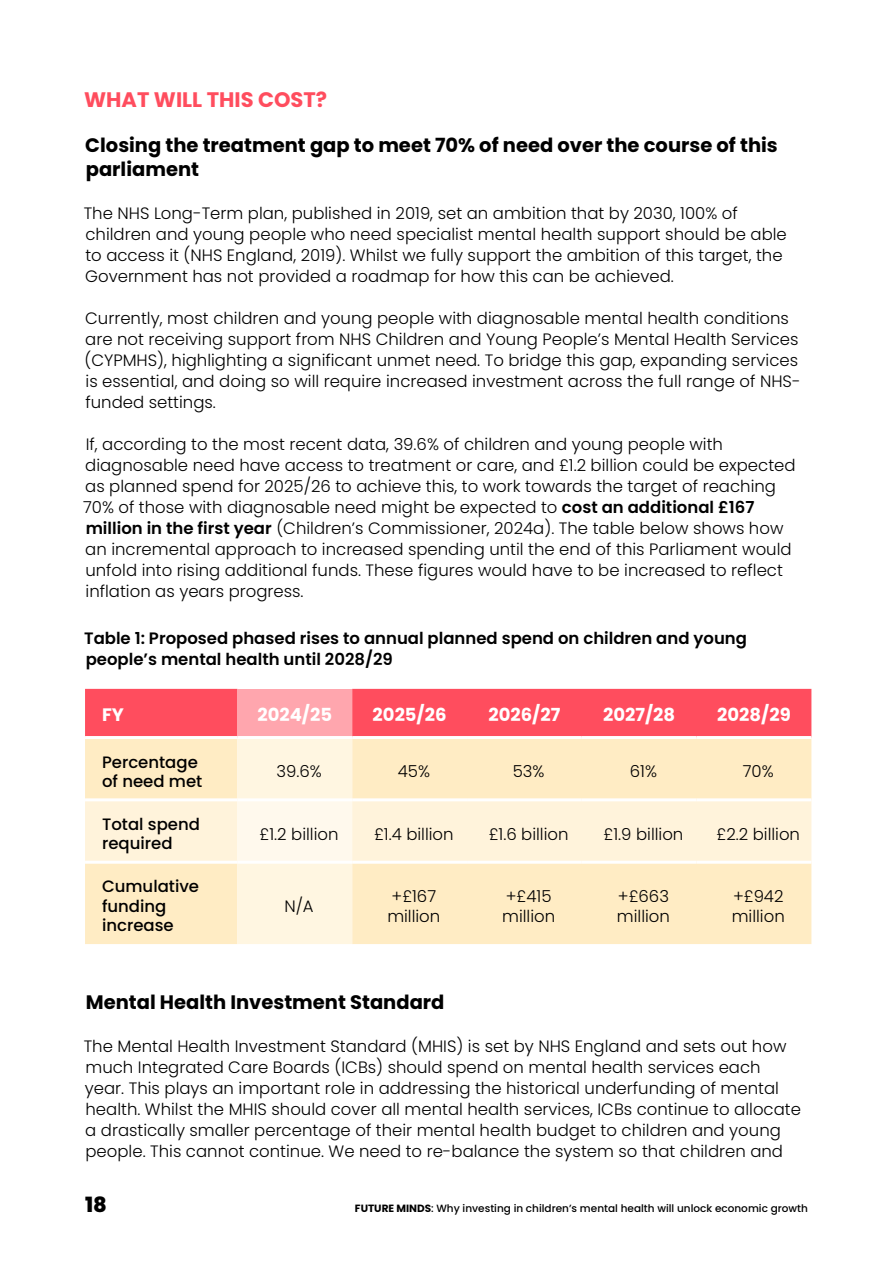
<style>
.page{position:relative;width:893px;height:1263px;background:#fff}
.page>*{position:absolute;margin:0;border:0;box-sizing:border-box;transform-origin:0 0}
.t1{font:700 21px "Poppins";color:#ff4d5e}
.t2{font:800 21px "Poppins";color:#000}
.t3{font:700 19.5px/24px "Poppins";color:#000}
.t4{font:700 18px "Poppins";color:#fff}
.t5{font:300 16.5px/21px "Poppins";color:#000}
.t6{font:600 16.5px/21px "Poppins";color:#000}
.t7{font:500 16.5px/19.5px "Poppins";color:#000}
.t8{font:500 10.5px "Poppins";color:#000}
.s1{font-weight:600}
.s2{font-weight:700}
</style>
<div class="page">
<svg style="left:85px;top:689px;width:726px;height:255px;background:#ffd1b9"></svg>
<div style="left:237px;top:800px;width:115px;height:62px;background:#fff9ed"></div>
<hr style="left:85px;top:736px;width:152px;height:3px;background:#fff">
<hr style="left:237px;top:736px;width:115px;height:3px;background:#fff">
<hr style="left:352px;top:736px;width:115px;height:3px;background:#fff">
<hr style="left:467px;top:736px;width:115px;height:3px;background:#fff">
<hr style="left:582px;top:736px;width:115px;height:3px;background:#fff">
<hr style="left:697px;top:736px;width:114px;height:3px;background:#fff">
<hr style="left:85px;top:798px;width:152px;height:3px;background:#fff">
<hr style="left:237px;top:798px;width:115px;height:3px;background:#fff">
<hr style="left:352px;top:798px;width:115px;height:3px;background:#fff">
<hr style="left:467px;top:798px;width:115px;height:3px;background:#fff">
<hr style="left:582px;top:798px;width:115px;height:3px;background:#fff">
<hr style="left:697px;top:798px;width:114px;height:3px;background:#fff">
<hr style="left:85px;top:861px;width:152px;height:3px;background:#fff">
<hr style="left:237px;top:861px;width:115px;height:3px;background:#fff">
<hr style="left:352px;top:861px;width:115px;height:3px;background:#fff">
<hr style="left:467px;top:861px;width:115px;height:3px;background:#fff">
<hr style="left:582px;top:861px;width:115px;height:3px;background:#fff">
<hr style="left:697px;top:861px;width:114px;height:3px;background:#fff">
<p class="t1" style="left:84px;top:87px;width:245px">WHAT WILL THIS COST?</p>
<p class="t3" style="left:85px;top:134px;width:694px">Closing the treatment gap to meet 70% of need over the course of this parliament</p>
<p class="t5" style="left:84px;top:203px;width:705px">The NHS Long-Term plan, published in 2019, set an ambition that by 2030, 100% of children and young people who need specialist mental health support should be able to access it (NHS England, 2019). Whilst we fully support the ambition of this target, the Government has not provided a roadmap for how this can be achieved.</p>
<p class="t5" style="left:84px;top:308px;width:718px">Currently, most children and young people with diagnosable mental health conditions are not receiving support from NHS Children and Young People’s Mental Health Services (CYPMHS), highlighting a significant unmet need. To bridge this gap, expanding services is essential, and doing so will require increased investment across the full range of NHS&shy;funded settings.</p>
<p class="t5" style="left:83px;top:434px;width:714px">If, according to the most recent data, 39.6% of children and young people with diagnosable need have access to treatment or care, and £1.2 billion could be expected as planned spend for 2025/26 to achieve this, to work towards the target of reaching 70% of those with diagnosable need might be expected to <span class="s1">cost an additional £167 million in the first year</span> (Children’s Commissioner, 2024a). The table below shows how an incremental approach to increased spending until the end of this Parliament would unfold into rising additional funds. These figures would have to be increased to reflect inflation as years progress.</p>
<p class="t6" style="left:84px;top:628px;width:664px">Table 1: Proposed phased rises to annual planned spend on children and young people’s mental health until 2028/29</p>
<p class="t4" style="left:102px;top:703px;width:23px">FY</p>
<p class="t4" style="left:257px;top:703px;width:76px">2024/25</p>
<p class="t4" style="left:373px;top:703px;width:75px">2025/26</p>
<p class="t4" style="left:488px;top:703px;width:73px">2026/27</p>
<p class="t4" style="left:603px;top:703px;width:74px">2027/28</p>
<p class="t4" style="left:717px;top:703px;width:75px">2028/29</p>
<p class="t7" style="left:102px;top:752px;width:102px">Percentage of need met</p>
<p class="t5" style="left:276px;top:761px;width:47px">39.6%</p>
<p class="t5" style="left:398px;top:761px;width:34px">45%</p>
<p class="t5" style="left:513px;top:761px;width:33px">53%</p>
<p class="t5" style="left:630px;top:761px;width:29px">61%</p>
<p class="t5" style="left:743px;top:761px;width:32px">70%</p>
<p class="t7" style="left:102px;top:815px;width:99px">Total spend required</p>
<p class="t5" style="left:260px;top:824px;width:80px">£1.2 billion</p>
<p class="t5" style="left:374px;top:824px;width:81px">£1.4 billion</p>
<p class="t5" style="left:489px;top:824px;width:81px">£1.6 billion</p>
<p class="t5" style="left:604px;top:824px;width:81px">£1.9 billion</p>
<p class="t5" style="left:716px;top:824px;width:85px">£2.2 billion</p>
<p class="t7" style="left:102px;top:877px;width:99px">Cumulative funding increase</p>
<p class="t5" style="left:284px;top:896px;width:31px">N/A</p>
<p class="t5" style="left:387px;top:887px;width:55px;line-height:19.5px">+£167 million</p>
<p class="t5" style="left:502px;top:887px;width:55px;line-height:19.5px">+£415 million</p>
<p class="t5" style="left:617px;top:887px;width:55px;line-height:19.5px">+£663 million</p>
<p class="t5" style="left:732px;top:887px;width:55px;line-height:19.5px">+£942 million</p>
<p class="t3" style="left:86px;top:991px;width:360px">Mental Health Investment Standard</p>
<p class="t5" style="left:84px;top:1035px;width:719px">The Mental Health Investment Standard (MHIS) is set by NHS England and sets out how much Integrated Care Boards (ICBs) should spend on mental health services each year. This plays an important role in addressing the historical underfunding of mental health. Whilst the MHIS should cover all mental health services, ICBs continue to allocate a drastically smaller percentage of their mental health budget to children and young people. This cannot continue. We need to re-balance the system so that children and</p>
<p class="t2" style="left:85px;top:1192px;width:23px">18</p>
<p class="t8" style="left:355px;top:1203px;width:454px"><span class="s2">FUTURE MINDS</span>: Why investing in children’s mental health will unlock economic growth</p>
</div>
